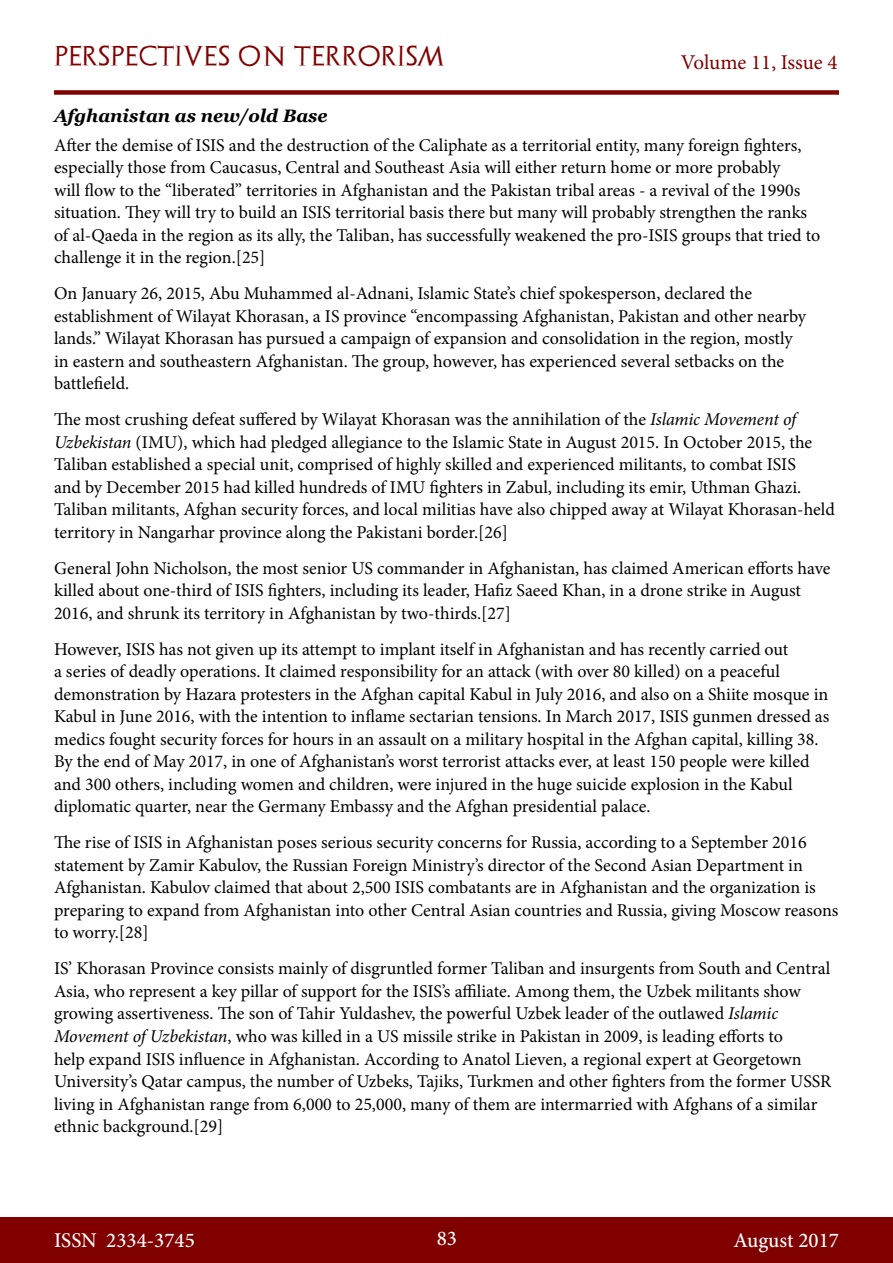
<style>
.page{position:relative;width:893px;height:1263px;background:#fff}
.page>*{position:absolute;margin:0;border:0;box-sizing:border-box;transform-origin:0 0}
.t1{font:500 21px "Minion Pro";color:#fff}
.t2{font:21px "Archeologicaps";letter-spacing:.045em;color:#800000}
.t3{font:21px "Minion Pro";letter-spacing:-.005em;color:#800000}
.t4{font:18px/22.5px "Minion Pro";color:#000}
.t5{font:italic 700 18px "Georgia";color:#000}
.s1{font-style:italic}
</style>
<div class="page">
<div style="left:0;top:1217px;width:893px;height:46px;background:#800000"></div>
<div style="left:54px;top:90px;width:785px;height:5px;background:#800000"></div>
<p class="t2" style="left:54px;top:43px;width:392px">PERSPECTIVES ON TERRORISM</p>
<p class="t3" style="left:681px;top:48px;width:158px">Volume 11, Issue 4</p>
<p class="t5" style="left:54px;top:104px;width:275px">Afghanistan as new/old Base</p>
<p class="t4" style="left:54px;top:134px;width:768px">After the demise of ISIS and the destruction of the Caliphate as a territorial entity, many foreign fighters, especially those from Caucasus, Central and Southeast Asia will either return home or more probably<br>will flow to the “liberated” territories in Afghanistan and the Pakistan tribal areas - a revival of the 1990s situation. They will try to build an ISIS territorial basis there but many will probably strengthen the ranks of al-Qaeda in the region as its ally, the Taliban, has successfully weakened the pro-ISIS groups that tried to challenge it in the region.[25]</p>
<p class="t4" style="left:54px;top:282px;width:754px">On January 26, 2015, Abu Muhammed al-Adnani, Islamic State’s chief spokesperson, declared the establishment of Wilayat Khorasan, a IS province “encompassing Afghanistan, Pakistan and other nearby lands.” Wilayat Khorasan has pursued a campaign of expansion and consolidation in the region, mostly in eastern and southeastern Afghanistan. The group, however, has experienced several setbacks on the battlefield.</p>
<p class="t4" style="left:54px;top:408px;width:782px">The most crushing defeat suffered by Wilayat Khorasan was the annihilation of the <span class="s1">Islamic Movement of Uzbekistan</span> (IMU), which had pledged allegiance to the Islamic State in August 2015. In October 2015, the Taliban established a special unit, comprised of highly skilled and experienced militants, to combat ISIS<br>and by December 2015 had killed hundreds of IMU fighters in Zabul, including its emir, Uthman Ghazi.<br>Taliban militants, Afghan security forces, and local militias have also chipped away at Wilayat Khorasan-held territory in Nangarhar province along the Pakistani border.[26]</p>
<p class="t4" style="left:54px;top:557px;width:778px">General John Nicholson, the most senior US commander in Afghanistan, has claimed American efforts have killed about one-third of ISIS fighters, including its leader, Hafiz Saeed Khan, in a drone strike in August<br>2016, and shrunk its territory in Afghanistan by two-thirds.[27]</p>
<p class="t4" style="left:54px;top:638px;width:777px">However, ISIS has not given up its attempt to implant itself in Afghanistan and has recently carried out<br>a series of deadly operations. It claimed responsibility for an attack (with over 80 killed) on a peaceful demonstration by Hazara protesters in the Afghan capital Kabul in July 2016, and also on a Shiite mosque in Kabul in June 2016, with the intention to inflame sectarian tensions. In March 2017, ISIS gunmen dressed as medics fought security forces for hours in an assault on a military hospital in the Afghan capital, killing 38.<br>By the end of May 2017, in one of Afghanistan’s worst terrorist attacks ever, at least 150 people were killed and 300 others, including women and children, were injured in the huge suicide explosion in the Kabul diplomatic quarter, near the Germany Embassy and the Afghan presidential palace.</p>
<p class="t4" style="left:54px;top:831px;width:786px">The rise of ISIS in Afghanistan poses serious security concerns for Russia, according to a September 2016 statement by Zamir Kabulov, the Russian Foreign Ministry’s director of the Second Asian Department in Afghanistan. Kabulov claimed that about 2,500 ISIS combatants are in Afghanistan and the organization is preparing to expand from Afghanistan into other Central Asian countries and Russia, giving Moscow reasons to worry.[28]</p>
<p class="t4" style="left:54px;top:957px;width:779px">IS’ Khorasan Province consists mainly of disgruntled former Taliban and insurgents from South and Central Asia, who represent a key pillar of support for the ISIS’s affiliate. Among them, the Uzbek militants show growing assertiveness. The son of Tahir Yuldashev, the powerful Uzbek leader of the outlawed <span class="s1">Islamic Movement of Uzbekistan</span>, who was killed in a US missile strike in Pakistan in 2009, is leading efforts to<br>help expand ISIS influence in Afghanistan. According to Anatol Lieven, a regional expert at Georgetown University’s Qatar campus, the number of Uzbeks, Tajiks, Turkmen and other fighters from the former USSR living in Afghanistan range from 6,000 to 25,000, many of them are intermarried with Afghans of a similar ethnic background.[29]</p>
<p class="t1" style="left:54px;top:1226px;width:142px">ISSN 2334-3745</p>
<p class="t1" style="left:437px;top:1224px;width:22px">83</p>
<p class="t1" style="left:733px;top:1226px;width:107px">August 2017</p>
</div>
